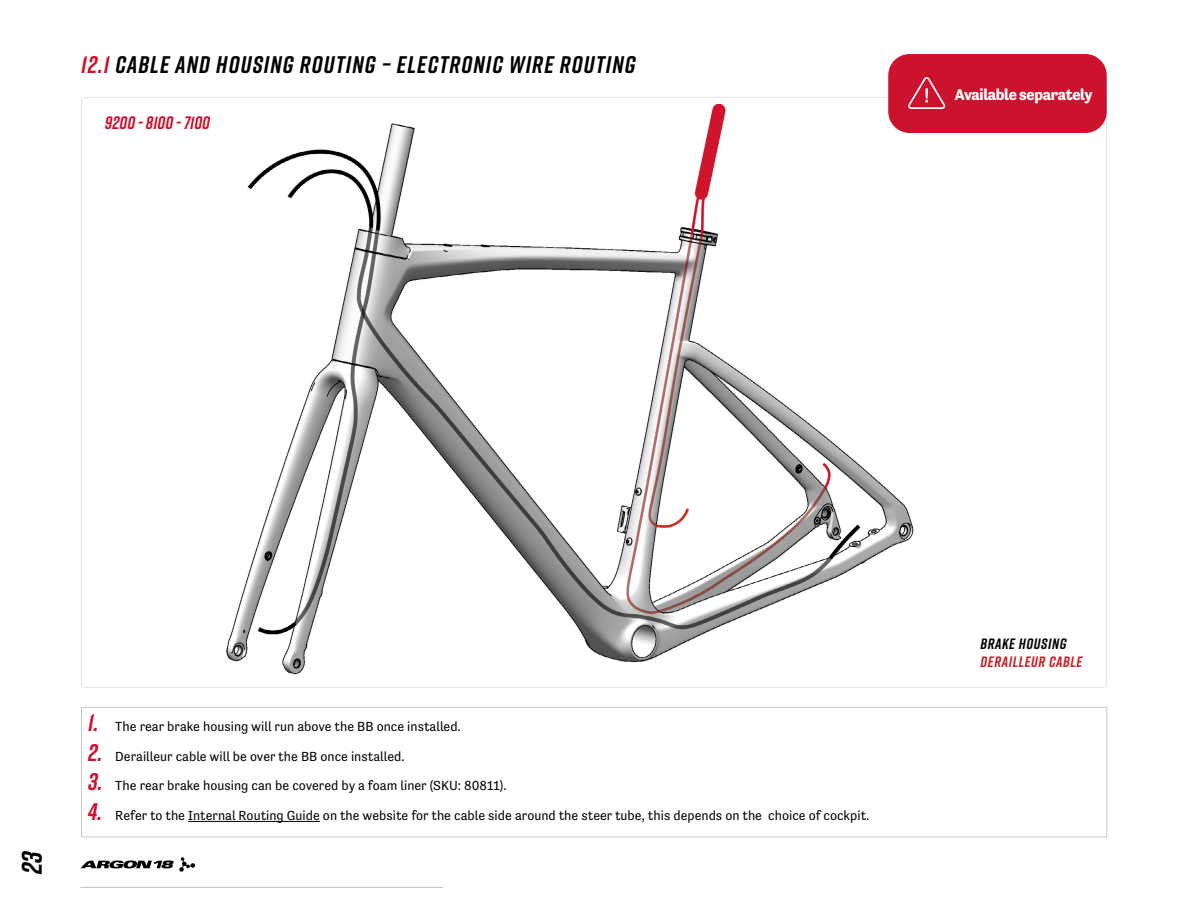
<style>
.page{position:relative;width:1188px;height:918px;background:#fff}
.page>*{position:absolute;margin:0;border:0;box-sizing:border-box;transform-origin:0 0}
.t1{font:italic 700 28.2px "Rift";color:#000}
.t2{font:italic 700 24px "Rift";letter-spacing:.05em;color:#000}
.t3{font:italic 700 18px "Rift";color:#cd122d}
.t4{font:700 16.05px "Tenso";letter-spacing:-.02em;color:#fff}
.t5{font:italic 700 15px "Rift";letter-spacing:.04em;color:#c52026}
.t6{font:italic 700 15px "Rift";letter-spacing:.04em;color:#000}
.t7{font:13.5px "Tenso";color:#000}
.s1{color:#cd122d}
.s2{font-family:"Rift";font-weight:700;font-style:italic;font-size:24px;color:#cd122d}
</style>
<div class="page">
<hr style="left:80px;top:887px;width:363px;height:1px;background:#000">
<svg style="left:80px;top:857px;width:115px;height:15px"></svg>
<img style="left:81px;top:97px;width:833px;height:578px">
<div style="left:81px;top:707px;width:1026px;height:130px;border:1px solid #c7c8ca"></div>
<hr style="left:188px;top:821px;width:132px;height:1px;background:#000">
<div style="left:888px;top:54px;width:219px;height:79px;background:#cd122d;border-radius:21px"></div>
<svg style="left:908px;top:77px;width:37px;height:32px"></svg>
<h2 class="t2" style="left:81px;top:47px;width:556px"><span class="s1">12.1</span> CABLE AND HOUSING ROUTING – ELECTRONIC WIRE ROUTING</h2>
<h3 class="t3" style="left:105px;top:109px;width:107px">9200 - 8100 - 7100</h3>
<p class="t4" style="left:955px;top:85px;width:139px">Available separately</p>
<h1 class="t1" style="left:12px;top:874px;width:25px;rotate:-90deg">23</h1>
<p class="t7" style="left:88px;top:719px;width:374px"><span class="s2">1.</span> The rear brake housing will run above the BB once installed.</p>
<p class="t7" style="left:88px;top:748px;width:318px"><span class="s2">2.</span> Derailleur cable will be over the BB once installed.</p>
<p class="t7" style="left:88px;top:778px;width:420px"><span class="s2">3.</span> The rear brake housing can be covered by a foam liner (SKU: 80811).</p>
<p class="t7" style="left:88px;top:808px;width:783px"><span class="s2">4.</span> Refer to the Internal Routing Guide on the website for the cable side around the steer tube, this depends on the choice of cockpit.</p>
<p class="t6" style="left:981px;top:633px;width:87px">BRAKE HOUSING</p>
<p class="t5" style="left:981px;top:651px;width:103px">DERAILLEUR CABLE</p>
</div>
